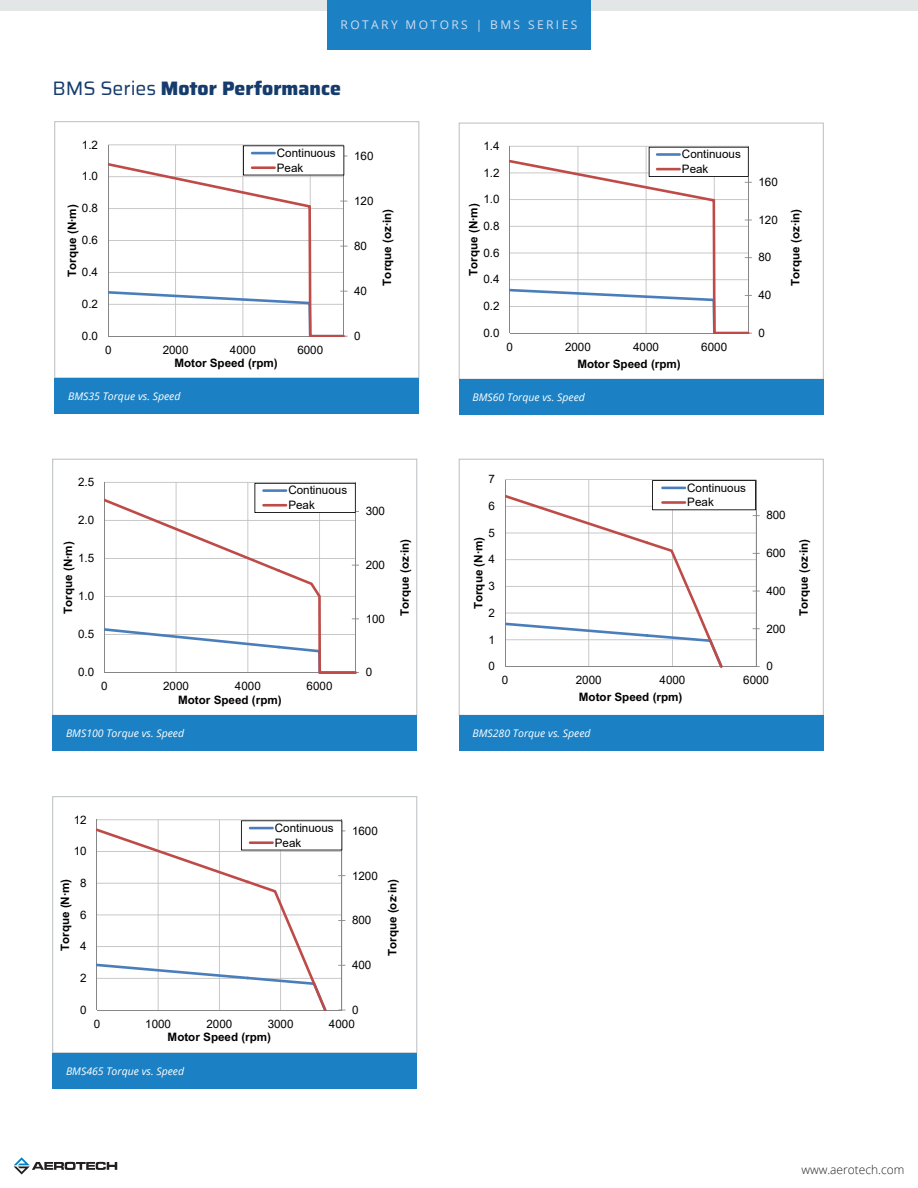
<style>
.page{position:relative;width:918px;height:1188px;background:#fff}
.page>*{position:absolute;margin:0;border:0;box-sizing:border-box;transform-origin:0 0}
.t1{font:800 19.5px "Saira";color:#163c6d}
.t2{font:12px "Open Sans";letter-spacing:.2em;color:#d0ddf0}
.t3{font:300 12px "Open Sans";color:#231f20}
.t4{font:11.7px/14.7px "Arial";color:#000}
.t5{font:700 11.7px "Arial";color:#000}
.Caption_for_Image_an{font:italic 10.5px "Open Sans";color:#fff}
.s1{font-weight:400}
</style>
<div class="page">
<div style="left:0;top:0;width:918px;height:10px;background:#e3e6e7"></div>
<svg style="left:14px;top:1157px;width:103px;height:17px"></svg>
<div style="left:327px;top:0;width:264px;height:50px;background:#1b81c4"></div>
<hr style="left:108px;top:144px;width:236px;height:1px;background:#bfbfbf">
<svg style="left:108px;top:145px;width:239px;height:192px"></svg>
<hr style="left:251px;top:152px;width:25px;height:2px;background:#4a7ebb">
<hr style="left:251px;top:166px;width:25px;height:3px;background:#be4b48">
<div style="left:55px;top:122px;width:364px;height:256px;border:1px solid #b9bfc2"></div>
<hr style="left:505px;top:479px;width:251px;height:1px;background:#bfbfbf">
<svg style="left:505px;top:480px;width:255px;height:187px"></svg>
<hr style="left:661px;top:487px;width:25px;height:2px;background:#4a7ebb">
<hr style="left:661px;top:501px;width:25px;height:3px;background:#be4b48">
<div style="left:459px;top:459px;width:365px;height:257px;border:1px solid #b9bfc2"></div>
<div style="left:459px;top:716px;width:365px;height:35px;background:#1b81c4"></div>
<div style="left:55px;top:378px;width:364px;height:35px;background:#1b81c4"></div>
<hr style="left:510px;top:146px;width:238px;height:1px;background:#bfbfbf">
<hr style="left:748px;top:146px;width:1px;height:187px;background:#868686">
<hr style="left:509px;top:146px;width:1px;height:187px;background:#868686">
<svg style="left:510px;top:147px;width:242px;height:187px"></svg>
<hr style="left:656px;top:153px;width:25px;height:3px;background:#4a7ebb">
<hr style="left:656px;top:168px;width:25px;height:2px;background:#be4b48">
<div style="left:459px;top:123px;width:365px;height:256px;border:1px solid #b9bfc2"></div>
<div style="left:459px;top:379px;width:365px;height:35px;background:#1b81c4"></div>
<hr style="left:104px;top:482px;width:251px;height:1px;background:#bfbfbf">
<hr style="left:355px;top:482px;width:1px;height:191px;background:#868686">
<hr style="left:104px;top:482px;width:1px;height:191px;background:#868686">
<svg style="left:104px;top:483px;width:255px;height:190px"></svg>
<hr style="left:262px;top:489px;width:25px;height:3px;background:#4a7ebb">
<hr style="left:262px;top:504px;width:25px;height:3px;background:#be4b48">
<div style="left:52px;top:459px;width:365px;height:257px;border:1px solid #b9bfc2"></div>
<div style="left:52px;top:716px;width:365px;height:35px;background:#1b81c4"></div>
<hr style="left:97px;top:819px;width:245px;height:1px;background:#bfbfbf">
<svg style="left:97px;top:820px;width:248px;height:191px"></svg>
<hr style="left:249px;top:827px;width:25px;height:2px;background:#4a7ebb">
<hr style="left:249px;top:841px;width:25px;height:3px;background:#be4b48">
<div style="left:52px;top:796px;width:365px;height:257px;border:1px solid #b9bfc2"></div>
<div style="left:52px;top:1053px;width:365px;height:35px;background:#1b81c4"></div>
<p class="t2" style="left:341px;top:17px;width:238px">ROTARY MOTORS | BMS SERIES</p>
<p class="t1" style="left:52px;top:73px;width:290px"><span class="s1">BMS Series</span> Motor Performance</p>
<p class="t4" style="left:82px;top:137px;width:18px">1.2</p>
<p class="t4" style="left:82px;top:169px;width:18px">1.0</p>
<p class="t4" style="left:82px;top:201px;width:18px">0.8</p>
<p class="t5" style="left:65px;top:277px;width:74px;rotate:-90deg">Torque (N·m)</p>
<p class="t4" style="left:82px;top:233px;width:18px">0.6</p>
<p class="t4" style="left:82px;top:265px;width:18px">0.4</p>
<p class="t4" style="left:82px;top:296px;width:18px">0.2</p>
<p class="t4" style="left:82px;top:328px;width:18px">0.0</p>
<p class="t4" style="left:277px;top:145px;width:60px">Continuous<br>Peak</p>
<p class="t4" style="left:105px;top:343px;width:8px">0</p>
<p class="t4" style="left:163px;top:343px;width:27px">2000</p>
<p class="t4" style="left:230px;top:343px;width:27px">4000</p>
<p class="t4" style="left:297px;top:343px;width:27px">6000</p>
<p class="t5" style="left:174px;top:356px;width:105px">Motor Speed (rpm)</p>
<p class="Caption_for_Image_an" style="left:68px;top:389px;width:114px">BMS35 Torque vs. Speed</p>
<p class="t4" style="left:354px;top:148px;width:21px">160</p>
<p class="t4" style="left:354px;top:193px;width:21px">120</p>
<p class="t4" style="left:354px;top:238px;width:14px">80</p>
<p class="t4" style="left:354px;top:283px;width:14px">40</p>
<p class="t5" style="left:380px;top:286px;width:78px;rotate:-90deg">Torque (oz·in)</p>
<p class="t4" style="left:354px;top:328px;width:8px">0</p>
<p class="t4" style="left:78px;top:475px;width:18px">2.5</p>
<p class="t4" style="left:78px;top:513px;width:18px">2.0</p>
<p class="t4" style="left:288px;top:483px;width:60px">Continuous<br>Peak</p>
<p class="t4" style="left:366px;top:504px;width:21px">300</p>
<p class="t5" style="left:61px;top:614px;width:74px;rotate:-90deg">Torque (N·m)</p>
<p class="t5" style="left:398px;top:616px;width:78px;rotate:-90deg">Torque (oz·in)</p>
<p class="t4" style="left:78px;top:551px;width:18px">1.5</p>
<p class="t4" style="left:366px;top:557px;width:21px">200</p>
<p class="t4" style="left:78px;top:589px;width:18px">1.0</p>
<p class="t4" style="left:366px;top:611px;width:21px">100</p>
<p class="t4" style="left:78px;top:627px;width:18px">0.5</p>
<p class="t4" style="left:78px;top:665px;width:18px">0.0</p>
<p class="t4" style="left:101px;top:679px;width:8px">0</p>
<p class="t4" style="left:163px;top:679px;width:27px">2000</p>
<p class="t4" style="left:235px;top:679px;width:27px">4000</p>
<p class="t4" style="left:307px;top:679px;width:27px">6000</p>
<p class="t5" style="left:178px;top:693px;width:105px">Motor Speed (rpm)</p>
<p class="Caption_for_Image_an" style="left:66px;top:726px;width:120px">BMS100 Torque vs. Speed</p>
<p class="t4" style="left:366px;top:665px;width:8px">0</p>
<p class="t4" style="left:74px;top:812px;width:14px">12</p>
<p class="t4" style="left:74px;top:844px;width:14px">10</p>
<p class="t5" style="left:58px;top:951px;width:74px;rotate:-90deg">Torque (N·m)</p>
<p class="t4" style="left:80px;top:876px;width:8px">8</p>
<p class="t4" style="left:80px;top:907px;width:8px">6</p>
<p class="t4" style="left:80px;top:939px;width:8px">4</p>
<p class="t4" style="left:80px;top:971px;width:8px">2</p>
<p class="t4" style="left:80px;top:1002px;width:8px">0</p>
<p class="t4" style="left:275px;top:820px;width:60px">Continuous<br>Peak</p>
<p class="t4" style="left:352px;top:823px;width:27px">1600</p>
<p class="t4" style="left:352px;top:868px;width:27px">1200</p>
<p class="t4" style="left:352px;top:913px;width:21px">800</p>
<p class="t4" style="left:352px;top:958px;width:21px">400</p>
<p class="t4" style="left:352px;top:1002px;width:8px">0</p>
<p class="t4" style="left:94px;top:1016px;width:8px">0</p>
<p class="t4" style="left:145px;top:1016px;width:27px">1000</p>
<p class="t4" style="left:206px;top:1016px;width:27px">2000</p>
<p class="t4" style="left:268px;top:1016px;width:27px">3000</p>
<p class="t4" style="left:329px;top:1016px;width:27px">4000</p>
<p class="t5" style="left:168px;top:1030px;width:105px">Motor Speed (rpm)</p>
<p class="Caption_for_Image_an" style="left:66px;top:1064px;width:120px">BMS465 Torque vs. Speed</p>
<p class="t5" style="left:386px;top:956px;width:78px;rotate:-90deg">Torque (oz·in)</p>
<p class="t4" style="left:484px;top:138px;width:18px">1.4</p>
<p class="t4" style="left:484px;top:165px;width:18px">1.2</p>
<p class="t4" style="left:484px;top:192px;width:18px">1.0</p>
<p class="t5" style="left:467px;top:276px;width:74px;rotate:-90deg">Torque (N·m)</p>
<p class="t4" style="left:484px;top:219px;width:18px">0.8</p>
<p class="t4" style="left:484px;top:245px;width:18px">0.6</p>
<p class="t4" style="left:484px;top:272px;width:18px">0.4</p>
<p class="t4" style="left:484px;top:299px;width:18px">0.2</p>
<p class="t4" style="left:484px;top:325px;width:18px">0.0</p>
<p class="t4" style="left:682px;top:147px;width:60px">Continuous<br>Peak</p>
<p class="t4" style="left:507px;top:339px;width:8px">0</p>
<p class="t4" style="left:565px;top:339px;width:27px">2000</p>
<p class="t4" style="left:633px;top:339px;width:27px">4000</p>
<p class="t4" style="left:701px;top:339px;width:27px">6000</p>
<p class="t5" style="left:577px;top:357px;width:105px">Motor Speed (rpm)</p>
<p class="Caption_for_Image_an" style="left:472px;top:390px;width:114px">BMS60 Torque vs. Speed</p>
<p class="t4" style="left:759px;top:175px;width:21px">160</p>
<p class="t4" style="left:759px;top:212px;width:21px">120</p>
<p class="t4" style="left:759px;top:250px;width:14px">80</p>
<p class="t4" style="left:759px;top:288px;width:14px">40</p>
<p class="t4" style="left:759px;top:325px;width:8px">0</p>
<p class="t5" style="left:788px;top:286px;width:78px;rotate:-90deg">Torque (oz·in)</p>
<p class="t4" style="left:488px;top:472px;width:8px">7</p>
<p class="t4" style="left:488px;top:499px;width:8px">6</p>
<p class="t4" style="left:488px;top:525px;width:8px">5</p>
<p class="t5" style="left:472px;top:609px;width:74px;rotate:-90deg">Torque (N·m)</p>
<p class="t4" style="left:488px;top:552px;width:8px">4</p>
<p class="t4" style="left:488px;top:579px;width:8px">3</p>
<p class="t4" style="left:488px;top:605px;width:8px">2</p>
<p class="t4" style="left:488px;top:632px;width:8px">1</p>
<p class="t4" style="left:488px;top:659px;width:8px">0</p>
<p class="t4" style="left:687px;top:480px;width:60px">Continuous<br>Peak</p>
<p class="t4" style="left:766px;top:508px;width:21px">800</p>
<p class="t4" style="left:766px;top:546px;width:21px">600</p>
<p class="t4" style="left:766px;top:583px;width:21px">400</p>
<p class="t4" style="left:766px;top:621px;width:21px">200</p>
<p class="t4" style="left:766px;top:659px;width:8px">0</p>
<p class="t5" style="left:797px;top:616px;width:78px;rotate:-90deg">Torque (oz·in)</p>
<p class="t4" style="left:502px;top:673px;width:8px">0</p>
<p class="t4" style="left:576px;top:673px;width:27px">2000</p>
<p class="t4" style="left:660px;top:673px;width:27px">4000</p>
<p class="t4" style="left:743px;top:673px;width:27px">6000</p>
<p class="t5" style="left:579px;top:690px;width:105px">Motor Speed (rpm)</p>
<p class="Caption_for_Image_an" style="left:472px;top:726px;width:120px">BMS280 Torque vs. Speed</p>
<p class="t3" style="left:801px;top:1162px;width:105px">www.aerotech.com</p>
</div>
